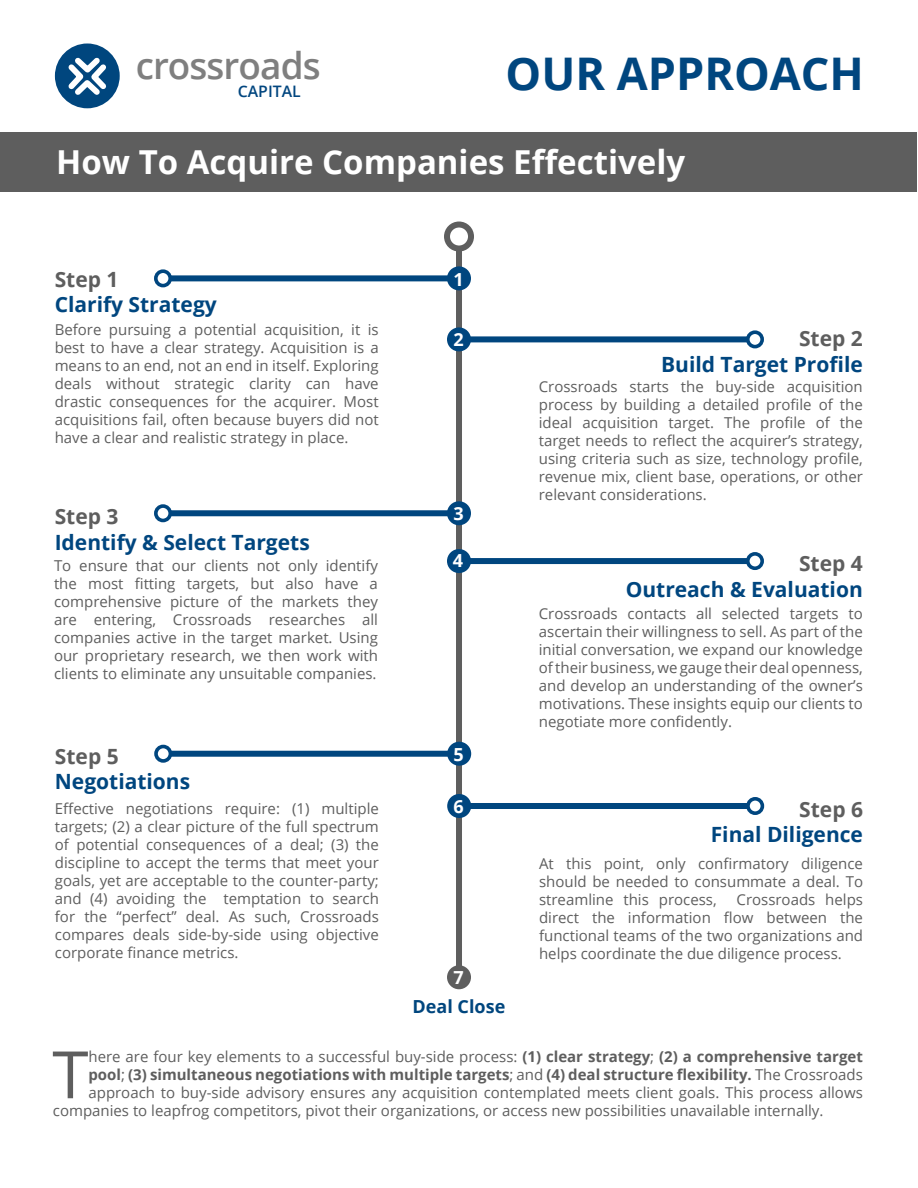
<style>
.page{position:relative;width:918px;height:1188px;background:#fff}
.page>*{position:absolute;margin:0;border:0;box-sizing:border-box;transform-origin:0 0}
.t1{font:65.4px "Open Sans";color:#5e5e5e}
.t2{font:700 45px "Open Sans";color:#00467f}
.t3{font:600 36.9px "Open Sans";letter-spacing:-.025em;color:#7f7f7f}
.t4{font:700 33px "Open Sans";color:#fff}
.t5{font:700 21px "Open Sans";color:#00467f}
.t6{font:700 21px "Open Sans";color:#5e5e5e}
.t7{font:700 18px "Open Sans";color:#00467e}
.t8{font:700 18px "Open Sans";color:#fff}
.t9{font:600 15.9px "Open Sans";color:#02467f}
.t10{font:15px/18px "Open Sans";color:#5e5e5e;text-align:justify}
.t11{font:700 15px "Open Sans";color:#5e5e5e}
.s1{font-weight:700}
.s2{font-weight:400}
</style>
<div class="page">
<div style="left:1px;top:132px;width:916px;height:60px;background:#5e5e5e"></div>
<div style="left:55px;top:43px;width:65px;height:65px;background:#00467e;border-radius:50%"></div>
<svg style="left:63px;top:52px;width:48px;height:48px"></svg>
<div style="left:456px;top:249px;width:6px;height:728px;background:#5e5e5e"></div>
<div style="left:444px;top:222px;width:30px;height:30px;border:6px solid #5e5e5e;border-radius:50%"></div>
<div style="left:447px;top:965px;width:24px;height:24px;background:#5e5e5e;border-radius:50%"></div>
<div style="left:170px;top:275px;width:289px;height:6px;background:#00467f"></div>
<div style="left:154px;top:269px;width:18px;height:18px;border:4px solid #00467f;border-radius:50%"></div>
<div style="left:447px;top:266px;width:24px;height:24px;background:#00467f;border-radius:50%"></div>
<div style="left:459px;top:336px;width:289px;height:6px;background:#00467f"></div>
<div style="left:746px;top:330px;width:18px;height:18px;border:4px solid #00467f;border-radius:50%"></div>
<div style="left:447px;top:327px;width:24px;height:24px;background:#00467f;border-radius:50%"></div>
<div style="left:170px;top:510px;width:289px;height:6px;background:#00467f"></div>
<div style="left:154px;top:504px;width:18px;height:18px;border:4px solid #00467f;border-radius:50%"></div>
<div style="left:447px;top:501px;width:24px;height:24px;background:#00467f;border-radius:50%"></div>
<div style="left:459px;top:558px;width:289px;height:6px;background:#00467f"></div>
<div style="left:746px;top:552px;width:18px;height:18px;border:4px solid #00467f;border-radius:50%"></div>
<div style="left:447px;top:549px;width:24px;height:24px;background:#00467f;border-radius:50%"></div>
<div style="left:170px;top:751px;width:289px;height:6px;background:#00467f"></div>
<div style="left:154px;top:745px;width:18px;height:18px;border:4px solid #00467f;border-radius:50%"></div>
<div style="left:447px;top:742px;width:24px;height:24px;background:#00467f;border-radius:50%"></div>
<div style="left:459px;top:803px;width:289px;height:6px;background:#00467f"></div>
<div style="left:746px;top:797px;width:18px;height:18px;border:4px solid #00467f;border-radius:50%"></div>
<div style="left:447px;top:794px;width:24px;height:24px;background:#00467f;border-radius:50%"></div>
<p class="t3" style="left:136px;top:41px;width:186px">crossroads</p>
<p class="t9" style="left:238px;top:80px;width:65px">CAPITAL</p>
<p class="t2" style="left:506px;top:42px;width:360px">OUR APPROACH</p>
<p class="t4" style="left:56px;top:139px;width:630px">How To Acquire Companies Effectively</p>
<p class="t6" style="left:55px;top:265px;width:65px">Step 1</p>
<p class="t5" style="left:55px;top:290px;width:164px">Clarify Strategy</p>
<p class="t10" style="left:55px;top:321px;width:326px">Before pursuing a potential acquisition, it is best to have a clear strategy. Acquisition is a means to an end, not an end in itself. Exploring deals without strategic clarity can have drastic consequences for the acquirer. Most acquisitions fail, often because buyers did not have a clear and realistic strategy in place.</p>
<p class="t6" style="left:799px;top:324px;width:65px">Step 2</p>
<p class="t8" style="left:454px;top:267px;width:12px">1</p>
<p class="t8" style="left:454px;top:327px;width:12px">2</p>
<p class="t5" style="left:661px;top:349px;width:203px">Build Target Profile</p>
<p class="t10" style="left:539px;top:378px;width:326px">Crossroads starts the buy-side acquisition process by building a detailed profile of the ideal acquisition target. The profile of the target needs to reflect the acquirer’s strategy, using criteria such as size, technology profile, revenue mix, client base, operations, or other relevant considerations.</p>
<p class="t6" style="left:55px;top:502px;width:65px">Step 3</p>
<p class="t5" style="left:55px;top:527px;width:257px">Identify &amp; Select Targets</p>
<p class="t10" style="left:54px;top:556px;width:326px">To ensure that our clients not only identify the most fitting targets, but also have a comprehensive picture of the markets they are entering, Crossroads researches all companies active in the target market. Using our proprietary research, we then work with clients to eliminate any unsuitable companies.</p>
<p class="t6" style="left:55px;top:742px;width:65px">Step 5</p>
<p class="t5" style="left:55px;top:767px;width:137px">Negotiations</p>
<p class="t10" style="left:55px;top:799px;width:326px">Effective negotiations require: (1) multiple targets; (2) a clear picture of the full spectrum of potential consequences of a deal; (3) the discipline to accept the terms that meet your goals, yet are acceptable to the counter-party; and (4) avoiding the temptation to search for the “perfect” deal. As such, Crossroads compares deals side-by-side using objective corporate finance metrics.</p>
<p class="t8" style="left:454px;top:501px;width:12px">3</p>
<p class="t8" style="left:453px;top:548px;width:12px">4</p>
<p class="t8" style="left:454px;top:741px;width:12px">5</p>
<p class="t8" style="left:454px;top:793px;width:12px">6</p>
<p class="t8" style="left:454px;top:964px;width:12px">7</p>
<p class="t7" style="left:413px;top:993px;width:94px">Deal Close</p>
<p class="t6" style="left:799px;top:549px;width:65px">Step 4</p>
<p class="t5" style="left:626px;top:574px;width:239px">Outreach &amp; Evaluation</p>
<p class="t10" style="left:539px;top:604px;width:326px">Crossroads contacts all selected targets to ascertain their willingness to sell. As part of the initial conversation, we expand our knowledge of their business, we gauge their deal openness, and develop an understanding of the owner’s motivations. These insights equip our clients to negotiate more confidently.</p>
<p class="t6" style="left:799px;top:794px;width:65px">Step 6</p>
<p class="t5" style="left:711px;top:820px;width:154px">Final Diligence</p>
<p class="t10" style="left:539px;top:854px;width:326px">At this point, only confirmatory diligence should be needed to consummate a deal. To streamline this process,</p>
<p class="t10" style="left:539px;top:890px;width:326px;text-indent:198px">Crossroads helps direct the information flow between the functional teams of the two organizations and helps coordinate the due diligence process.</p>
<p class="t1" style="left:52px;top:1030px;width:38px">T</p>
<p class="t10" style="left:88px;top:1047px;width:776px">here are four key elements to a successful buy-side process: <span class="s1">(1) clear strategy</span>; <span class="s1">(2) a comprehensive target</span></p>
<p class="t11" style="left:88px;top:1064px;width:776px">pool<span class="s2">;</span> (3) simultaneous negotiations with multiple targets<span class="s2">; and</span> (4) deal structure flexibility. <span class="s2">The Crossroads</span></p>
<p class="t10" style="left:88px;top:1083px;width:776px">approach to buy-side advisory ensures any acquisition contemplated meets client goals. This process allows</p>
<p class="t10" style="left:53px;top:1101px;width:772px">companies to leapfrog competitors, pivot their organizations, or access new possibilities unavailable internally.</p>
</div>
